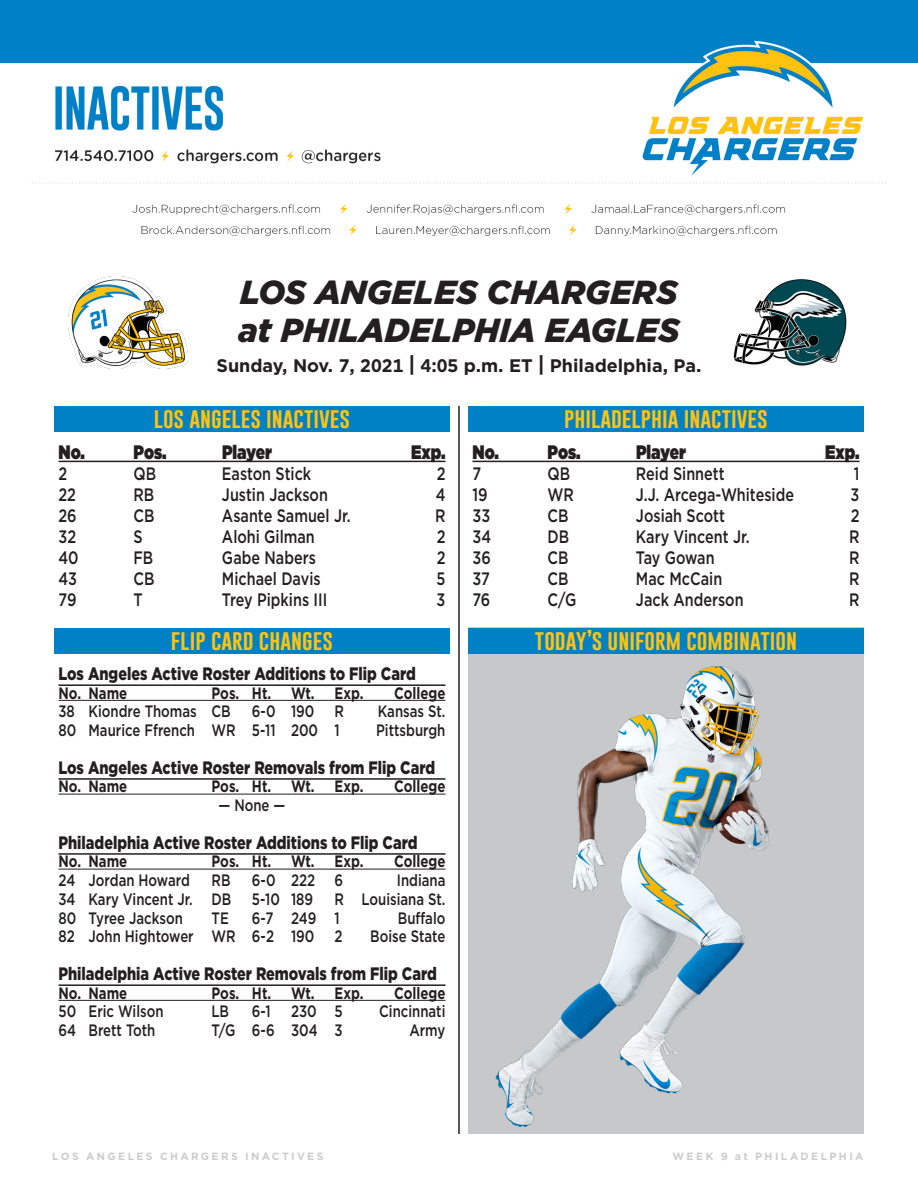
<style>
.page{position:relative;width:918px;height:1188px;background:#fff}
.page>*{position:absolute;margin:0;border:0;box-sizing:border-box;transform-origin:0 0}
.t1{font:italic 900 33.3px "Gotham";color:#231f20}
.t2{font:21px "Gobold";color:#fec210}
.t3{font:900 19.5px "Gotham";color:#231f20;scale:.8 1}
.t4{font:700 18.15px "Gotham";color:#231f20}
.t5{font:500 18px "Gotham";color:#231f20;scale:.8 1}
.t6{font:900 18px "Gotham";color:#231f20;scale:.8 1}
.t7{font:500 18px "Gotham";letter-spacing:-.02em;color:#231f20;scale:.8 1}
.t8{font:500 16.5px "Gotham";color:#231f20;scale:.8 1}
.t9{font:700 16.5px "Gotham";color:#231f20;scale:.8 1}
.t10{font:700 10.5px "Gotham";letter-spacing:.225em;color:#cdcccc}
.s1{font-size:21.15px}
</style>
<div class="page">
<img style="left:468px;top:654px;width:396px;height:475px">
<img style="left:0;top:0;width:918px;height:236px">
<img style="left:69px;top:277px;width:118px;height:91px">
<img style="left:733px;top:279px;width:114px;height:87px">
<hr style="left:458px;top:406px;width:2px;height:728px;background:#231f20">
<div style="left:54px;top:406px;width:396px;height:26px;background:#0080c5"></div>
<hr style="left:58px;top:461px;width:388px;height:1px;background:#231f20">
<div style="left:54px;top:628px;width:396px;height:26px;background:#0080c5"></div>
<hr style="left:58px;top:684px;width:388px;height:2px;background:#231f20">
<hr style="left:58px;top:700px;width:388px;height:1px;background:#231f20">
<hr style="left:58px;top:778px;width:388px;height:2px;background:#231f20">
<hr style="left:58px;top:794px;width:388px;height:1px;background:#231f20">
<hr style="left:58px;top:853px;width:388px;height:2px;background:#231f20">
<hr style="left:58px;top:869px;width:388px;height:1px;background:#231f20">
<hr style="left:58px;top:984px;width:388px;height:2px;background:#231f20">
<hr style="left:58px;top:1000px;width:388px;height:1px;background:#231f20">
<div style="left:468px;top:406px;width:396px;height:26px;background:#0080c5"></div>
<hr style="left:472px;top:461px;width:388px;height:1px;background:#231f20">
<div style="left:468px;top:628px;width:396px;height:26px;background:#0080c5"></div>
<p class="t1" style="left:240px;top:269px;width:439px">LOS ANGELES CHARGERS</p>
<p class="t1" style="left:238px;top:307px;width:443px">at PHILADELPHIA EAGLES</p>
<p class="t4" style="left:217px;top:354px;width:486px">Sunday, Nov. 7, 2021 <span class="s1">|</span> 4:05 p.m. ET <span class="s1">|</span> Philadelphia, Pa.</p>
<p class="t2" style="left:154px;top:404px;width:198px">LOS ANGELES INACTIVES</p>
<p class="t2" style="left:564px;top:404px;width:205px">PHILADELPHIA INACTIVES</p>
<p class="t3" style="left:58px;top:438px;width:35px">No.</p>
<p class="t3" style="left:134px;top:438px;width:43px">Pos.</p>
<p class="t3" style="left:222px;top:438px;width:64px">Player</p>
<p class="t3" style="left:411px;top:438px;width:45px">Exp.</p>
<p class="t5" style="left:58px;top:462px;width:13px">2</p>
<p class="t5" style="left:133px;top:462px;width:30px">QB</p>
<p class="t5" style="left:222px;top:462px;width:113px">Easton Stick</p>
<p class="t5" style="left:437px;top:462px;width:13px">2</p>
<p class="t5" style="left:58px;top:483px;width:24px">22</p>
<p class="t5" style="left:133px;top:483px;width:28px">RB</p>
<p class="t5" style="left:222px;top:483px;width:134px">Justin Jackson</p>
<p class="t5" style="left:436px;top:483px;width:14px">4</p>
<p class="t5" style="left:58px;top:504px;width:24px">26</p>
<p class="t5" style="left:133px;top:504px;width:28px">CB</p>
<p class="t5" style="left:222px;top:504px;width:162px">Asante Samuel Jr.</p>
<p class="t5" style="left:435px;top:504px;width:15px">R</p>
<p class="t5" style="left:58px;top:525px;width:24px">32</p>
<p class="t5" style="left:133px;top:525px;width:13px">S</p>
<p class="t5" style="left:222px;top:525px;width:118px">Alohi Gilman</p>
<p class="t5" style="left:437px;top:525px;width:13px">2</p>
<p class="t5" style="left:58px;top:546px;width:27px">40</p>
<p class="t5" style="left:133px;top:546px;width:26px">FB</p>
<p class="t5" style="left:222px;top:546px;width:119px">Gabe Nabers</p>
<p class="t5" style="left:437px;top:546px;width:13px">2</p>
<p class="t5" style="left:58px;top:567px;width:25px">43</p>
<p class="t5" style="left:133px;top:567px;width:28px">CB</p>
<p class="t5" style="left:222px;top:567px;width:125px">Michael Davis</p>
<p class="t5" style="left:437px;top:567px;width:13px">5</p>
<p class="t5" style="left:58px;top:588px;width:24px">79</p>
<p class="t5" style="left:133px;top:588px;width:13px">T</p>
<p class="t5" style="left:222px;top:588px;width:133px">Trey Pipkins III</p>
<p class="t5" style="left:437px;top:588px;width:13px">3</p>
<p class="t2" style="left:171px;top:626px;width:164px">FLIP CARD CHANGES</p>
<p class="t6" style="left:58px;top:661px;width:448px">Los Angeles Active Roster Additions to Flip Card</p>
<p class="t9" style="left:58px;top:682px;width:88px">No. Name</p>
<p class="t9" style="left:212px;top:682px;width:192px">Pos. Ht. Wt. Exp.</p>
<p class="t9" style="left:394px;top:682px;width:66px">College</p>
<p class="t8" style="left:58px;top:701px;width:217px">38 Kiondre Thomas CB</p>
<p class="t8" style="left:252px;top:701px;width:117px">6-0 190 R</p>
<p class="t8" style="left:378px;top:701px;width:86px">Kansas St.</p>
<p class="t8" style="left:58px;top:720px;width:353px">80 Maurice Ffrench WR 5-11 200 1</p>
<p class="t8" style="left:376px;top:720px;width:88px">Pittsburgh</p>
<p class="t6" style="left:58px;top:755px;width:472px">Los Angeles Active Roster Removals from Flip Card</p>
<p class="t9" style="left:58px;top:776px;width:88px">No. Name</p>
<p class="t9" style="left:212px;top:776px;width:192px">Pos. Ht. Wt. Exp.</p>
<p class="t9" style="left:394px;top:776px;width:66px">College</p>
<p class="t8" style="left:219px;top:795px;width:85px">— None —</p>
<p class="t6" style="left:58px;top:830px;width:450px">Philadelphia Active Roster Additions to Flip Card</p>
<p class="t9" style="left:58px;top:851px;width:88px">No. Name</p>
<p class="t9" style="left:212px;top:851px;width:192px">Pos. Ht. Wt. Exp.</p>
<p class="t9" style="left:394px;top:851px;width:66px">College</p>
<p class="t8" style="left:58px;top:870px;width:166px">24 Jordan Howard</p>
<p class="t8" style="left:212px;top:870px;width:25px">RB</p>
<p class="t8" style="left:252px;top:870px;width:115px">6-0 222 6</p>
<p class="t8" style="left:397px;top:870px;width:62px">Indiana</p>
<p class="t8" style="left:58px;top:888px;width:218px">34 Kary Vincent Jr. DB</p>
<p class="t8" style="left:252px;top:888px;width:78px">5-10 189</p>
<p class="t8" style="left:334px;top:888px;width:140px">R Louisiana St.</p>
<p class="t8" style="left:58px;top:907px;width:157px">80 Tyree Jackson</p>
<p class="t8" style="left:212px;top:907px;width:23px">TE</p>
<p class="t8" style="left:252px;top:907px;width:111px">6-7 249 1</p>
<p class="t8" style="left:398px;top:907px;width:61px">Buffalo</p>
<p class="t8" style="left:58px;top:926px;width:357px">82 John Hightower WR 6-2 190 2</p>
<p class="t8" style="left:370px;top:926px;width:96px">Boise State</p>
<p class="t6" style="left:58px;top:961px;width:474px">Philadelphia Active Roster Removals from Flip Card</p>
<p class="t9" style="left:58px;top:982px;width:88px">No. Name</p>
<p class="t9" style="left:212px;top:982px;width:192px">Pos. Ht. Wt. Exp.</p>
<p class="t9" style="left:394px;top:982px;width:66px">College</p>
<p class="t8" style="left:58px;top:1001px;width:133px">50 Eric Wilson</p>
<p class="t8" style="left:212px;top:1001px;width:24px">LB</p>
<p class="t8" style="left:252px;top:1001px;width:115px">6-1 230 5</p>
<p class="t8" style="left:379px;top:1001px;width:84px">Cincinnati</p>
<p class="t8" style="left:58px;top:1020px;width:123px">64 Brett Toth</p>
<p class="t8" style="left:212px;top:1020px;width:165px">T/G 6-6 304 3</p>
<p class="t8" style="left:409px;top:1020px;width:47px">Army</p>
<p class="t3" style="left:472px;top:438px;width:35px">No.</p>
<p class="t3" style="left:548px;top:438px;width:43px">Pos.</p>
<p class="t3" style="left:636px;top:438px;width:64px">Player</p>
<p class="t3" style="left:825px;top:438px;width:45px">Exp.</p>
<p class="t5" style="left:472px;top:462px;width:12px">7</p>
<p class="t5" style="left:547px;top:462px;width:30px">QB</p>
<p class="t5" style="left:636px;top:462px;width:112px">Reid Sinnett</p>
<p class="t5" style="left:854px;top:462px;width:9px">1</p>
<p class="t5" style="left:472px;top:483px;width:20px">19</p>
<p class="t5" style="left:547px;top:483px;width:35px">WR</p>
<p class="t5" style="left:636px;top:483px;width:199px">J.J. Arcega-Whiteside</p>
<p class="t5" style="left:851px;top:483px;width:13px">3</p>
<p class="t5" style="left:472px;top:504px;width:24px">33</p>
<p class="t5" style="left:547px;top:504px;width:28px">CB</p>
<p class="t5" style="left:636px;top:504px;width:113px">Josiah Scott</p>
<p class="t5" style="left:851px;top:504px;width:13px">2</p>
<p class="t5" style="left:472px;top:525px;width:25px">34</p>
<p class="t5" style="left:547px;top:525px;width:29px">DB</p>
<p class="t5" style="left:636px;top:525px;width:144px">Kary Vincent Jr.</p>
<p class="t5" style="left:849px;top:525px;width:15px">R</p>
<p class="t5" style="left:472px;top:546px;width:24px">36</p>
<p class="t5" style="left:547px;top:546px;width:28px">CB</p>
<p class="t7" style="left:636px;top:546px;width:100px">Tay Gowan</p>
<p class="t5" style="left:849px;top:546px;width:15px">R</p>
<p class="t5" style="left:472px;top:567px;width:23px">37</p>
<p class="t5" style="left:547px;top:567px;width:28px">CB</p>
<p class="t5" style="left:636px;top:567px;width:109px">Mac McCain</p>
<p class="t5" style="left:849px;top:567px;width:15px">R</p>
<p class="t5" style="left:472px;top:588px;width:24px">76</p>
<p class="t5" style="left:547px;top:588px;width:38px">C/G</p>
<p class="t5" style="left:636px;top:588px;width:136px">Jack Anderson</p>
<p class="t5" style="left:849px;top:588px;width:15px">R</p>
<p class="t2" style="left:535px;top:626px;width:264px">TODAY’S UNIFORM COMBINATION</p>
<p class="t10" style="left:52px;top:1149px;width:273px">LOS ANGELES CHARGERS INACTIVES</p>
<p class="t10" style="left:673px;top:1149px;width:192px">WEEK 9 at PHILADELPHIA</p>
</div>
